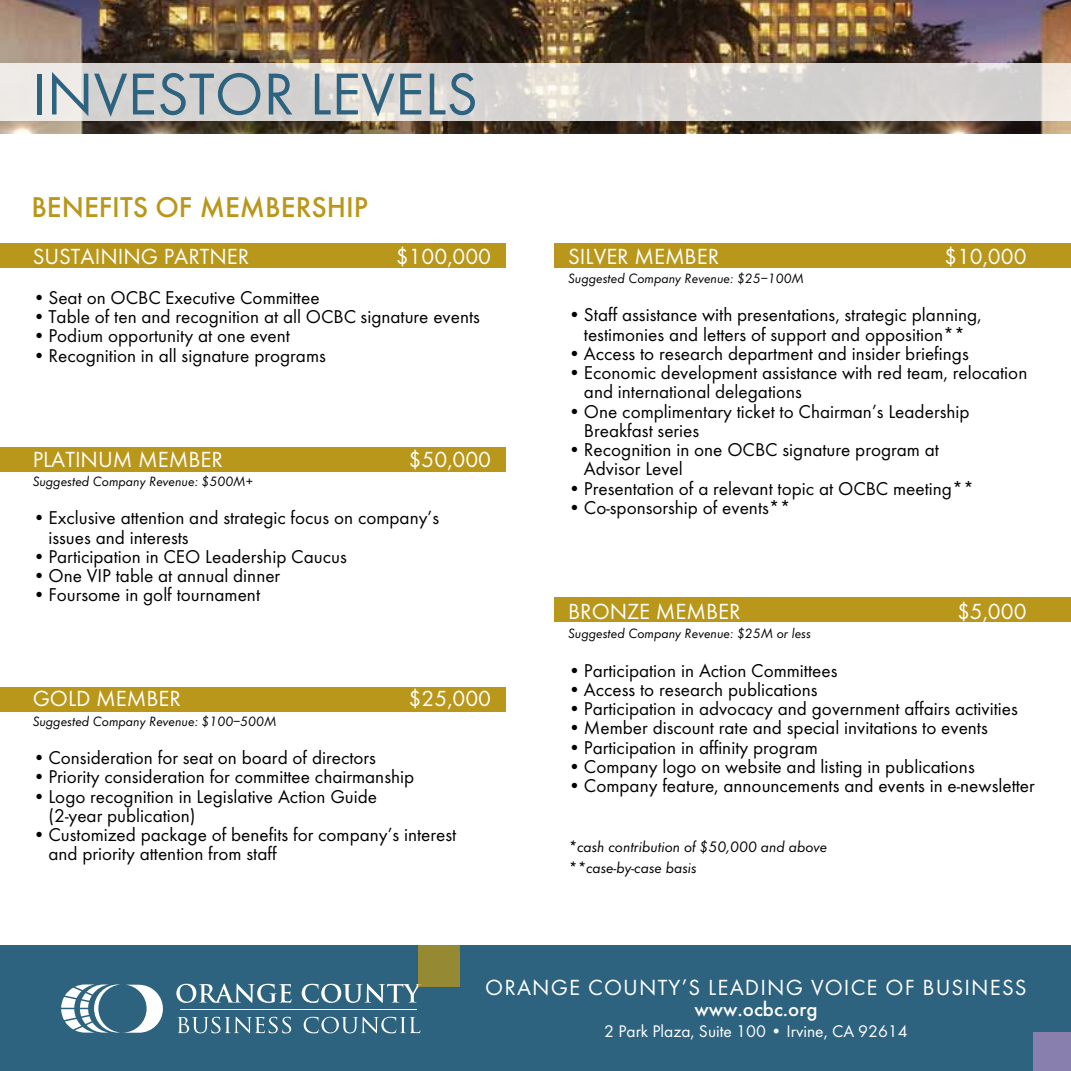
<style>
.page{position:relative;width:1071px;height:1071px;background:#fff}
.page>*{position:absolute;margin:0;border:0;box-sizing:border-box;transform-origin:0 0}
.t1{font:61.25px "Futura EF";color:#2d637f}
.t2{font:500 29.75px "Futura EF";color:#b9971a}
.t3{font:22.75px "Futura EF";color:#fff}
.t4{font:22.75px "Futura EF";letter-spacing:.05em;color:#fff}
.t5{font:500 21px "Futura EF";color:#fff}
.t6{font:19.25px/19.2px "Futura EF";color:#000}
.t7{font:17.5px "Futura EF";color:#fff}
.t8{font:italic 15.75px/21px "Futura EF";color:#000}
.t9{font:italic 14px "Futura EF";color:#000}
</style>
<div class="page">
<img style="left:0;top:0;width:1071px;height:134px">
<svg style="left:0;top:63px;width:1071px;height:57px;fill:#d6d3d1"></svg>
<div style="left:0;top:945px;width:1071px;height:126px;background:#2d637f"></div>
<svg style="left:176px;top:984px;width:115px;height:19px"></svg>
<svg style="left:302px;top:984px;width:116px;height:19px"></svg>
<hr style="left:180px;top:1009px;width:237px;height:1px;background:#fff">
<svg style="left:61px;top:984px;width:102px;height:49px"></svg>
<svg style="left:177px;top:1017px;width:114px;height:16px"></svg>
<svg style="left:304px;top:1017px;width:116px;height:16px"></svg>
<div style="left:418px;top:945px;width:42px;height:42px;background:#958933"></div>
<div style="left:1033px;top:1033px;width:38px;height:38px;background:#887fae"></div>
<div style="left:0;top:243px;width:505px;height:25px;background:#b9971a"></div>
<div style="left:0;top:447px;width:505px;height:25px;background:#b9971a"></div>
<div style="left:0;top:687px;width:505px;height:24px;background:#b9971a"></div>
<div style="left:555px;top:243px;width:516px;height:25px;background:#b9971a"></div>
<div style="left:555px;top:598px;width:516px;height:24px;background:#b9971a"></div>
<h1 class="t1" style="left:32px;top:59px;width:448px">INVESTOR LEVELS</h1>
<h2 class="t2" style="left:31px;top:190px;width:338px">BENEFITS OF MEMBERSHIP</h2>
<p class="t3" style="left:33px;top:243px;width:218px">SUSTAINING PARTNER</p>
<p class="t3" style="left:396px;top:243px;width:97px">$100,000</p>
<p class="t6" style="left:33px;top:288px;width:288px">•Seat on OCBC Executive Committee</p>
<p class="t6" style="left:33px;top:307px;width:449px">•Table of ten and recognition at all OCBC signature events</p>
<p class="t6" style="left:33px;top:327px;width:259px">•Podium opportunity at one event</p>
<p class="t6" style="left:33px;top:346px;width:295px">•Recognition in all signature programs</p>
<p class="t3" style="left:33px;top:446px;width:192px">PLATINUM MEMBER</p>
<p class="t3" style="left:409px;top:446px;width:84px">$50,000</p>
<p class="t9" style="left:33px;top:473px;width:222px">Suggested Company Revenue: $500M+</p>
<p class="t6" style="left:48px;top:509px;width:392px;text-indent:-16px">•Exclusive attention and strategic focus on company’s issues and interests</p>
<p class="t6" style="left:33px;top:547px;width:316px">•Participation in CEO Leadership Caucus</p>
<p class="t6" style="left:33px;top:566px;width:249px">•One VIP table at annual dinner</p>
<p class="t6" style="left:33px;top:586px;width:229px">• Foursome in golf tournament</p>
<p class="t3" style="left:33px;top:686px;width:150px">GOLD MEMBER</p>
<p class="t3" style="left:409px;top:686px;width:84px">$25,000</p>
<p class="t9" style="left:33px;top:713px;width:245px">Suggested Company Revenue: $100–500M</p>
<p class="t6" style="left:33px;top:748px;width:345px">•Consideration for seat on board of directors</p>
<p class="t6" style="left:33px;top:768px;width:383px">•Priority consideration for committee chairmanship</p>
<p class="t6" style="left:48px;top:787px;width:330px;text-indent:-16px">•Logo recognition in Legislative Action Guide (2-year publication)</p>
<p class="t6" style="left:48px;top:825px;width:409px;text-indent:-16px">•Customized package of benefits for company’s interest and priority attention from staff</p>
<p class="t3" style="left:568px;top:243px;width:152px">SILVER MEMBER</p>
<p class="t3" style="left:944px;top:243px;width:84px">$10,000</p>
<p class="t9" style="left:568px;top:270px;width:237px">Suggested Company Revenue: $25–100M</p>
<p class="t6" style="left:568px;top:306px;width:415px;text-align:center">•Staff assistance with presentations, strategic planning, testimonies and letters of support and opposition**</p>
<p class="t6" style="left:568px;top:344px;width:402px">• Access to research department and insider briefings</p>
<p class="t6" style="left:584px;top:363px;width:445px;text-indent:-16px">•Economic development assistance with red team, relocation and international delegations</p>
<p class="t6" style="left:584px;top:402px;width:387px;text-indent:-16px">•One complimentary ticket to Chairman’s Leadership<br>Breakfast series</p>
<p class="t6" style="left:584px;top:440px;width:357px;text-indent:-16px">•Recognition in one OCBC signature program at<br>Advisor Level</p>
<p class="t6" style="left:568px;top:479px;width:407px">•Presentation of a relevant topic at OCBC meeting**</p>
<p class="t6" style="left:568px;top:498px;width:224px">•Co-sponsorship of events**</p>
<p class="t3" style="left:568px;top:598px;width:174px">BRONZE MEMBER</p>
<p class="t3" style="left:957px;top:598px;width:71px">$5,000</p>
<p class="t9" style="left:568px;top:626px;width:244px">Suggested Company Revenue: $25M or less</p>
<p class="t6" style="left:568px;top:661px;width:271px">•Participation in Action Committees</p>
<p class="t6" style="left:568px;top:680px;width:251px">• Access to research publications</p>
<p class="t6" style="left:568px;top:699px;width:451px">•Participation in advocacy and government affairs activities</p>
<p class="t6" style="left:568px;top:719px;width:421px">• Member discount rate and special invitations to events</p>
<p class="t6" style="left:568px;top:738px;width:251px">•Participation in affinity program</p>
<p class="t6" style="left:568px;top:757px;width:408px">•Company logo on website and listing in publications</p>
<p class="t6" style="left:568px;top:776px;width:468px">•Company feature, announcements and events in e-newsletter</p>
<p class="t8" style="left:568px;top:836px;width:260px">*cash contribution of $50,000 and above **case-by-case basis</p>
<p class="t4" style="left:485px;top:974px;width:354px">Oran ge Co unty’s Leadin g Voice</p>
<p class="t3" style="left:886px;top:974px;width:80px">of Business</p>
<p class="t5" style="left:695px;top:996px;width:124px">www.ocbc.org</p>
<p class="t7" style="left:604px;top:1021px;width:305px">2 Park Plaza, Suite 100 • Irvine, CA 92614</p>
</div>
